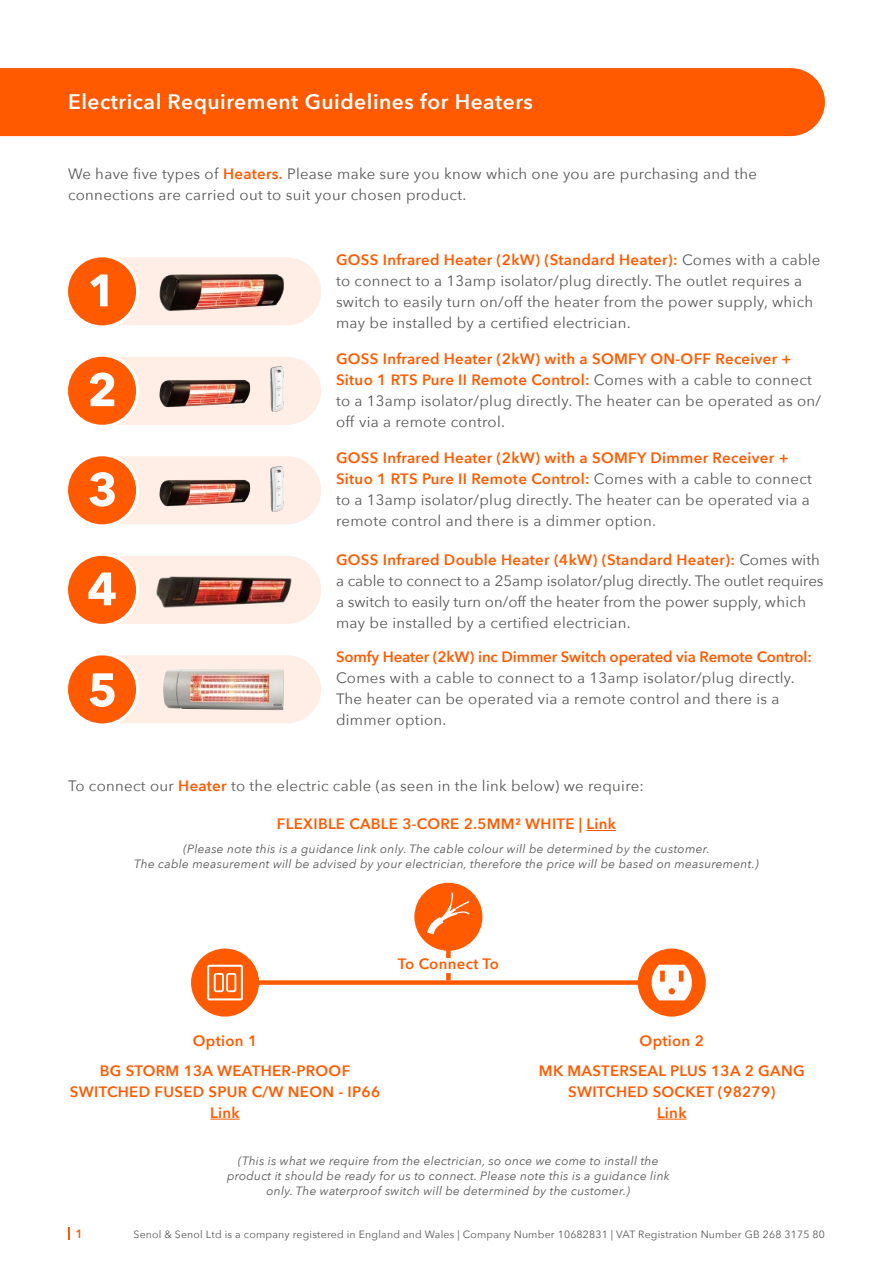
<style>
.page{position:relative;width:893px;height:1263px;background:#fff}
.page>*{position:absolute;margin:0;border:0;box-sizing:border-box;transform-origin:0 0}
.t1{font:600 21px "Avenir Next";letter-spacing:.025em;color:#fff}
.t2{font:15px/21px "Avenir Next";letter-spacing:.02em;color:#575756}
.t3{font:15px/21px "Avenir Next";color:#575756}
.t4{font:600 15px/29.5px "Avenir Next";letter-spacing:.02em;color:#ff5a00;text-align:center}
.t5{font:600 15px "Avenir Next";letter-spacing:-.005em;color:#ff5a00}
.t6{font:italic 12px/15px "Avenir Next";letter-spacing:.02em;color:#575756;text-align:center}
.t7{font:600 12px "Avenir Next";color:#ff5a00}
.t8{font:10.5px "Avenir Next";letter-spacing:.02em;color:#575756}
.s1{font-weight:600;color:#ff5a00}
</style>
<div class="page">
<svg style="left:69px;top:1227px;width:1px;height:13px"></svg>
<div style="left:0;top:68px;width:825px;height:68px;background:#ff5a00"></div>
<hr style="left:586px;top:830px;width:30px;height:1px;background:#ff5a00">
<div style="left:67px;top:256px;width:71px;height:71px;background:#ff5a00;border-radius:50%"></div>
<div style="left:65px;top:254px;width:74px;height:74px;border:3px solid #fff;border-radius:50%"></div>
<svg style="left:90px;top:257px;width:231px;height:68px"></svg>
<div style="left:67px;top:355px;width:71px;height:71px;background:#ff5a00;border-radius:50%"></div>
<div style="left:65px;top:354px;width:74px;height:74px;border:3px solid #fff;border-radius:50%"></div>
<svg style="left:90px;top:357px;width:231px;height:68px"></svg>
<div style="left:67px;top:455px;width:71px;height:71px;background:#ff5a00;border-radius:50%"></div>
<div style="left:65px;top:453px;width:74px;height:74px;border:3px solid #fff;border-radius:50%"></div>
<svg style="left:89px;top:456px;width:232px;height:68px"></svg>
<div style="left:67px;top:554px;width:71px;height:71px;background:#ff5a00;border-radius:50%"></div>
<div style="left:65px;top:553px;width:74px;height:74px;border:3px solid #fff;border-radius:50%"></div>
<img style="left:88px;top:556px;width:233px;height:68px">
<div style="left:67px;top:654px;width:71px;height:71px;background:#ff5a00;border-radius:50%"></div>
<div style="left:65px;top:652px;width:74px;height:74px;border:3px solid #fff;border-radius:50%"></div>
<svg style="left:90px;top:655px;width:231px;height:68px"></svg>
<img style="left:160px;top:274px;width:124px;height:37px">
<img style="left:160px;top:479px;width:91px;height:28px">
<img style="left:163px;top:668px;width:121px;height:42px">
<img style="left:270px;top:367px;width:13px;height:45px">
<img style="left:270px;top:466px;width:13px;height:45px">
<div style="left:446px;top:947px;width:5px;height:11px;background:#ff5a00"></div>
<div style="left:225px;top:980px;width:447px;height:5px;background:#ff5a00"></div>
<hr style="left:210px;top:1119px;width:30px;height:1px;background:#ff5a00">
<svg style="left:657px;top:1119px;width:29px;height:1px"></svg>
<div style="left:414px;top:883px;width:68px;height:68px;background:#ff5a00;border-radius:50%"></div>
<svg style="left:427px;top:893px;width:43px;height:41px"></svg>
<div style="left:191px;top:948px;width:68px;height:68px;background:#ff5a00;border-radius:50%"></div>
<svg style="left:207px;top:965px;width:36px;height:35px"></svg>
<div style="left:638px;top:948px;width:68px;height:68px;background:#ff5a00;border-radius:50%"></div>
<svg style="left:652px;top:965px;width:40px;height:35px"></svg>
<svg style="left:446px;top:973px;width:5px;height:7px"></svg>
<h1 class="t1" style="left:68px;top:84px;width:466px">Electrical Requirement Guidelines for Heaters</h1>
<p class="t2" style="left:68px;top:162px;width:690px">We have five types of <span class="s1">Heaters.</span> Please make sure you know which one you are purchasing and the connections are carried out to suit your chosen product.</p>
<p class="t2" style="left:336px;top:249px;width:486px"><span class="s1">GOSS Infrared Heater (2kW) (Standard Heater):</span> Comes with a cable to connect to a 13amp isolator/plug directly. The outlet requires a switch to easily turn on/off the heater from the power supply, which may be installed by a certified electrician.</p>
<p class="t2" style="left:336px;top:347px;width:487px"><span class="s1">GOSS Infrared Heater (2kW) with a SOMFY ON-OFF Receiver + Situo 1 RTS Pure II Remote Control:</span> Comes with a cable to connect to a 13amp isolator/plug directly. The heater can be operated as on/ off via a remote control.</p>
<p class="t2" style="left:336px;top:447px;width:477px"><span class="s1">GOSS Infrared Heater (2kW) with a SOMFY Dimmer Receiver + Situo 1 RTS Pure II Remote Control:</span> Comes with a cable to connect to a 13amp isolator/plug directly. The heater can be operated via a remote control and there is a dimmer option.</p>
<p class="t3" style="left:336px;top:548px;width:489px"><span class="s1">GOSS Infrared Double Heater (4kW) (Standard Heater):</span> Comes with a cable to connect to a 25amp isolator/plug directly. The outlet requires a switch to easily turn on/off the heater from the power supply, which may be installed by a certified electrician.</p>
<p class="t5" style="left:336px;top:644px;width:477px">Somfy Heater (2kW) inc Dimmer Switch operated via Remote Control:</p>
<p class="t2" style="left:336px;top:667px;width:460px">Comes with a cable to connect to a 13amp isolator/plug directly.<br>The heater can be operated via a remote control and there is a dimmer option.</p>
<p class="t2" style="left:68px;top:775px;width:578px">To connect our <span class="s1">Heater</span> to the electric cable (as seen in the link below) we require:</p>
<p class="t4" style="left:277px;top:809px;width:340px">FLEXIBLE CABLE 3-CORE 2.5MM² WHITE | Link</p>
<p class="t6" style="left:134px;top:841px;width:626px">(Please note this is a guidance link only. The cable colour will be determined by the customer.<br>The cable measurement will be advised by your electrician, therefore the price will be based on measurement.)</p>
<p class="t4" style="left:398px;top:948px;width:103px">To Connect To</p>
<p class="t4" style="left:100px;top:1026px;width:252px">Option 1<br>BG STORM 13A WEATHER-PROOF</p>
<p class="t4" style="left:70px;top:1081px;width:312px;line-height:21px">SWITCHED FUSED SPUR C/W NEON - IP66<br>Link</p>
<p class="t4" style="left:539px;top:1026px;width:267px">Option 2<br>MK MASTERSEAL PLUS 13A 2 GANG</p>
<p class="t4" style="left:568px;top:1081px;width:209px;line-height:21px">SWITCHED SOCKET (98279)<br>Link</p>
<p class="t6" style="left:227px;top:1153px;width:444px">(This is what we require from the electrician, so once we come to install the product it should be ready for us to connect. Please note this is a guidance link only. The waterproof switch will be determined by the customer.)</p>
<p class="t7" style="left:75px;top:1223px;width:9px">1</p>
<p class="t8" style="left:134px;top:1225px;width:693px">Senol &amp; Senol Ltd is a company registered in England and Wales | Company Number 10682831 | VAT Registration Number GB 268 3175 80</p>
</div>
